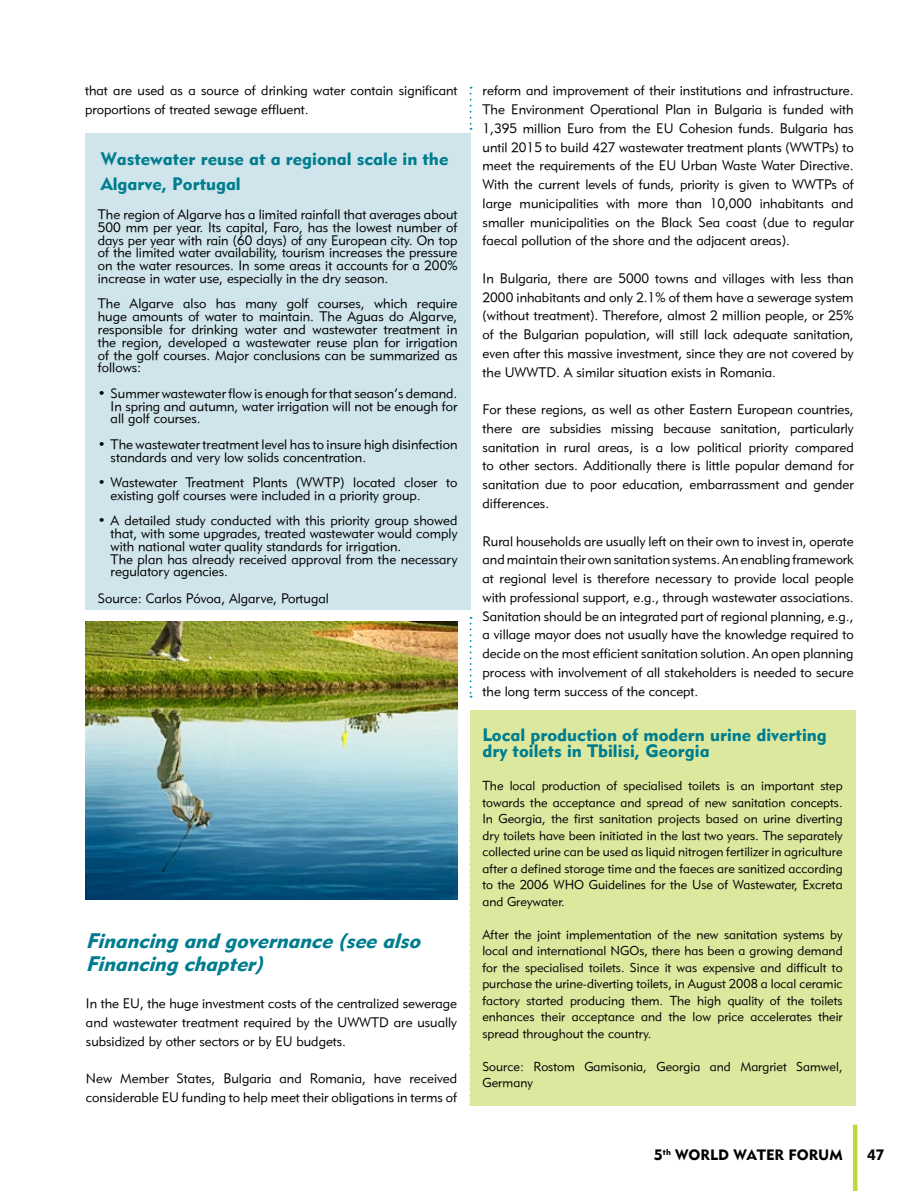
<style>
.page{position:relative;width:915px;height:1191px;background:#fff}
.page>*{position:absolute;margin:0;border:0;box-sizing:border-box;transform-origin:0 0}
.t1{font:italic 21px/22.5px "Geometric 415 Black BT";color:#007d8e}
.t2{font:18px/25.2px "Geometric 415 Black BT";color:#007d8e}
.t3{font:15px "Geometric 415 Black BT";color:#000}
.t4{font:13.5px/18.8px "Geometric 415 Lite BT";color:#000;text-align:justify}
.t5{font:12.75px/16.5px "Geometric 415 Lite BT";color:#000;text-align:justify}
</style>
<div class="page">
<div style="left:852px;top:1124px;width:5px;height:67px;background:#bed73b"></div>
<div style="left:85px;top:134px;width:385px;height:476px;background:#cfe5eb"></div>
<svg style="left:469px;top:617px;width:2px;height:80px"></svg>
<img style="left:85px;top:621px;width:372px;height:278px">
<div style="left:469px;top:710px;width:386px;height:396px;background:#dde89f"></div>
<svg style="left:469px;top:87px;width:2px;height:43px"></svg>
<p class="t4" style="left:85px;top:81px;width:374px">that are used as a source of drinking water contain significant proportions of treated sewage effluent.</p>
<h2 class="t2" style="left:101px;top:146px;width:349px">Wastewater reuse at a regional scale in the<br>Algarve, Portugal</h2>
<p class="t4" style="left:98px;top:208px;width:361px;line-height:12.8px">The region of Algarve has a limited rainfall that averages about 500 mm per year. Its capital, Faro, has the lowest number of days per year with rain (60 days) of any European city. On top of the limited water availability, tourism increases the pressure on the water resources. In some areas it accounts for a 200% increase in water use, especially in the dry season.</p>
<p class="t4" style="left:98px;top:297px;width:361px;line-height:12.8px">The Algarve also has many golf courses, which require huge amounts of water to maintain. The Aguas do Algarve, responsible for drinking water and wastewater treatment in the region, developed a wastewater reuse plan for irrigation of the golf courses. Major conclusions can be summarized as follows:</p>
<p class="t4" style="left:111px;top:386px;width:348px;line-height:12.8px;text-indent:-13px">• Summer wastewater flow is enough for that season’s demand.<br>In spring and autumn, water irrigation will not be enough for all golf courses.</p>
<p class="t4" style="left:111px;top:437px;width:348px;line-height:12.8px;text-indent:-13px">• The wastewater treatment level has to insure high disinfection standards and very low solids concentration.</p>
<p class="t4" style="left:111px;top:476px;width:348px;line-height:12.8px;text-indent:-13px">• Wastewater Treatment Plants (WWTP) located closer to existing golf courses were included in a priority group.</p>
<p class="t4" style="left:111px;top:514px;width:348px;line-height:12.8px;text-align:left;text-indent:-13px">• A detailed study conducted with this priority group showed that, with some upgrades, treated wastewater would comply with national water quality standards for irrigation.<br>The plan has already received approval from the necessary regulatory agencies.</p>
<p class="t4" style="left:98px;top:588px;width:232px">Source: Carlos Póvoa, Algarve, Portugal</p>
<h1 class="t1" style="left:86px;top:929px;width:342px">Financingandgovernance(seealso<br>Financingchapter)</h1>
<p class="t4" style="left:86px;top:993px;width:372px">In the EU, the huge investment costs of the centralized sewerage and wastewater treatment required by the UWWTD are usually subsidized by other sectors or by EU budgets.</p>
<p class="t4" style="left:86px;top:1068px;width:372px">New Member States, Bulgaria and Romania, have received considerable EU funding to help meet their obligations in terms of</p>
<p class="t4" style="left:482px;top:81px;width:372px">reform and improvement of their institutions and infrastructure.<br>The Environment Operational Plan in Bulgaria is funded with 1,395 million Euro from the EU Cohesion funds. Bulgaria has until 2015 to build 427 wastewater treatment plants (WWTPs) to meet the requirements of the EU Urban Waste Water Directive.<br>With the current levels of funds, priority is given to WWTPs of large municipalities with more than 10,000 inhabitants and smaller municipalities on the Black Sea coast (due to regular faecal pollution of the shore and the adjacent areas).</p>
<p class="t4" style="left:482px;top:269px;width:372px">In Bulgaria, there are 5000 towns and villages with less than 2000 inhabitants and only 2.1% of them have a sewerage system (without treatment). Therefore, almost 2 million people, or 25% of the Bulgarian population, will still lack adequate sanitation, even after this massive investment, since they are not covered by the UWWTD. A similar situation exists in Romania.</p>
<p class="t4" style="left:482px;top:400px;width:372px">For these regions, as well as other Eastern European countries, there are subsidies missing because sanitation, particularly sanitation in rural areas, is a low political priority compared to other sectors. Additionally there is little popular demand for sanitation due to poor education, embarrassment and gender differences.</p>
<p class="t4" style="left:482px;top:531px;width:372px">Rural households are usually left on their own to invest in, operate and maintain their own sanitation systems. An enabling framework at regional level is therefore necessary to provide local people with professional support, e.g., through wastewater associations.<br>Sanitation should be an integrated part of regional planning, e.g., a village mayor does not usually have the knowledge required to decide on the most efficient sanitation solution. An open planning process with involvement of all stakeholders is needed to secure the long term success of the concept.</p>
<h2 class="t2" style="left:482px;top:726px;width:346px;line-height:16.5px">Local production of modern urine diverting dry toilets in Tbilisi, Georgia</h2>
<p class="t5" style="left:482px;top:777px;width:361px">The local production of specialised toilets is an important step towards the acceptance and spread of new sanitation concepts.<br>In Georgia, the first sanitation projects based on urine diverting dry toilets have been initiated in the last two years. The separately collected urine can be used as liquid nitrogen fertilizer in agriculture after a defined storage time and the faeces are sanitized according to the 2006 WHO Guidelines for the Use of Wastewater, Excreta and Greywater.</p>
<p class="t5" style="left:482px;top:926px;width:361px">After the joint implementation of the new sanitation systems by local and international NGOs, there has been a growing demand for the specialised toilets. Since it was expensive and difficult to purchase the urine-diverting toilets, in August 2008 a local ceramic factory started producing them. The high quality of the toilets enhances their acceptance and the low price accelerates their spread throughout the country.</p>
<p class="t5" style="left:482px;top:1058px;width:361px">Source: Rostom Gamisonia, Georgia and Margriet Samwel,<br>Germany</p>
<p class="t3" style="left:654px;top:1145px;width:190px">5<sup>th</sup> WORLD WATER FORUM</p>
<p class="t3" style="left:866px;top:1145px;width:19px">47</p>
</div>
